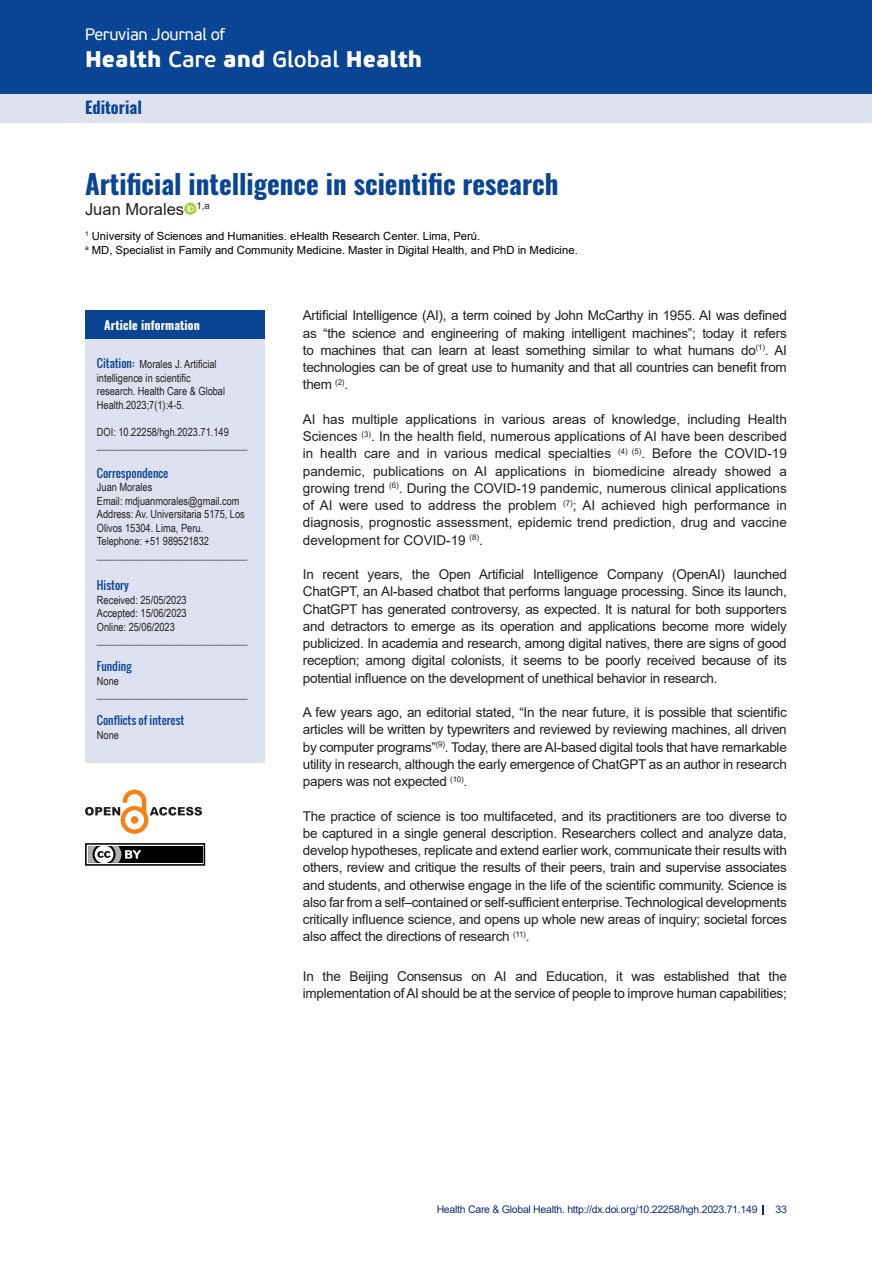
<style>
.page{position:relative;width:872px;height:1263px;background:#fff}
.page>*{position:absolute;margin:0;border:0;box-sizing:border-box;transform-origin:0 0}
.t1{font:700 27px "Oswald";color:#094594}
.t2{font:900 22.5px "PF Beau Sans Pro";color:#fff}
.t3{font:16.5px "PF Beau Sans Pro";letter-spacing:-.02em;color:#fff}
.t4{font:16.5px "Arial";color:#231f20}
.t5{font:700 16.5px "Oswald";color:#094594}
.TEXTO_GENERAL_OK{font:13.5px/17.2px "Arial";letter-spacing:-.02em;color:#231f20;text-align:justify}
.t6{font:700 12px "Oswald";letter-spacing:.01em;color:#fff}
.t7{font:11.25px/13.5px "Arial Narrow";color:#231f20}
.t8{font:11.25px "Arial";color:#000}
.t9{font:11.25px "Oswald";color:#094594}
.t10{font:10.5px "Arial";letter-spacing:-.025em;color:#0d3079}
.s1{font-weight:600}
.s2{font-family:"Oswald";color:#094594}
</style>
<div class="page">
<div style="left:0;top:0;width:872px;height:94px;background:#094594"></div>
<div style="left:0;top:94px;width:872px;height:29px;background:#dee1f0"></div>
<div style="left:85px;top:339px;width:179px;height:423px;background:#dee1f0"></div>
<div style="left:85px;top:310px;width:179px;height:29px;background:#094594"></div>
<svg style="left:85px;top:789px;width:117px;height:45px"></svg>
<div style="left:131px;top:816px;width:7px;height:8px;background:#f58212;border-radius:50%"></div>
<svg style="left:85px;top:843px;width:120px;height:23px"></svg>
<div style="left:88px;top:846px;width:114px;height:17px;background:#000"></div>
<svg style="left:88px;top:846px;width:53px;height:17px"></svg>
<svg style="left:184px;top:203px;width:13px;height:12px"></svg>
<p class="t3" style="left:85px;top:25px;width:142px">Peruvian Journal of</p>
<p class="t2" style="left:85px;top:45px;width:339px">Health <span class="s1">Care</span> and <span class="s1">Global</span> Health</p>
<p class="t5" style="left:85px;top:96px;width:58px">Editorial</p>
<p class="t1" style="left:85px;top:166px;width:475px">Artificial intelligence in scientific research</p>
<p class="t4" style="left:85px;top:198px;width:126px">Juan Morales <sup>1,a</sup></p>
<p class="t8" style="left:85px;top:228px;width:397px"><sup>1</sup> University of Sciences and Humanities. eHealth Research Center. Lima, Perú.</p>
<p class="t8" style="left:85px;top:242px;width:494px"><sup>a</sup> MD, Specialist in Family and Community Medicine. Master in Digital Health, and PhD in Medicine.</p>
<p class="t6" style="left:104px;top:317px;width:97px">Article information</p>
<p class="t7" style="left:97px;top:357px;width:130px"><span class="s2">Citation:</span> Morales J. Artificial intelligence in scientific research. Health Care &amp; Global<br>Health.2023;7(1):4-5.</p>
<p class="t7" style="left:97px;top:425px;width:133px">DOI: 10.22258/hgh.2023.71.149</p>
<p class="t7" style="left:97px;top:438px;width:152px">______________________________</p>
<p class="t9" style="left:97px;top:464px;width:73px">Correspondence</p>
<p class="t7" style="left:97px;top:480px;width:57px">Juan Morales</p>
<p class="t7" style="left:97px;top:494px;width:144px">Email: mdjuanmorales@gmail.com</p>
<p class="t7" style="left:97px;top:507px;width:149px">Address: Av. Universitaria 5175, Los<br>Olivos 15304. Lima, Peru.</p>
<p class="t7" style="left:97px;top:534px;width:114px">Telephone: +51 989521832</p>
<p class="t7" style="left:97px;top:548px;width:152px">______________________________</p>
<p class="t9" style="left:97px;top:577px;width:33px">History</p>
<p class="t7" style="left:97px;top:593px;width:91px">Received: 25/05/2023</p>
<p class="t7" style="left:97px;top:606px;width:91px">Accepted: 15/06/2023</p>
<p class="t7" style="left:97px;top:620px;width:79px">Online: 25/06/2023</p>
<p class="t7" style="left:97px;top:633px;width:152px">______________________________</p>
<p class="t9" style="left:97px;top:658px;width:36px">Funding</p>
<p class="t7" style="left:97px;top:674px;width:24px">None</p>
<p class="t7" style="left:97px;top:687px;width:152px">______________________________</p>
<p class="t9" style="left:97px;top:712px;width:89px">Conflicts of interest</p>
<p class="t7" style="left:97px;top:728px;width:24px">None</p>
<p class="TEXTO_GENERAL_OK" style="left:303px;top:307px;width:485px">Artificial Intelligence (AI), a term coined by John McCarthy in 1955. AI was defined as “the science and engineering of making intelligent machines”; today it refers to machines that can learn at least something similar to what humans do<sup>(1)</sup>. AI technologies can be of great use to humanity and that all countries can benefit from them <sup>(2)</sup>.</p>
<p class="TEXTO_GENERAL_OK" style="left:303px;top:410px;width:485px">AI has multiple applications in various areas of knowledge, including Health Sciences <sup>(3)</sup>. In the health field, numerous applications of AI have been described in health care and in various medical specialties <sup>(4)</sup> <sup>(5)</sup>. Before the COVID-19 pandemic, publications on AI applications in biomedicine already showed a growing trend <sup>(6)</sup>. During the COVID-19 pandemic, numerous clinical applications of AI were used to address the problem <sup>(7)</sup>; AI achieved high performance in diagnosis, prognostic assessment, epidemic trend prediction, drug and vaccine development for COVID-19 <sup>(8)</sup>.</p>
<p class="TEXTO_GENERAL_OK" style="left:303px;top:566px;width:485px">In recent years, the Open Artificial Intelligence Company (OpenAI) launched ChatGPT, an AI-based chatbot that performs language processing. Since its launch, ChatGPT has generated controversy, as expected. It is natural for both supporters and detractors to emerge as its operation and applications become more widely publicized. In academia and research, among digital natives, there are signs of good reception; among digital colonists, it seems to be poorly received because of its potential influence on the development of unethical behavior in research.</p>
<p class="TEXTO_GENERAL_OK" style="left:303px;top:704px;width:485px">A few years ago, an editorial stated, “In the near future, it is possible that scientific articles will be written by typewriters and reviewed by reviewing machines, all driven by computer programs”<sup>(9)</sup>. Today, there are AI-based digital tools that have remarkable utility in research, although the early emergence of ChatGPT as an author in research papers was not expected <sup>(10)</sup>.</p>
<p class="TEXTO_GENERAL_OK" style="left:303px;top:807px;width:485px">The practice of science is too multifaceted, and its practitioners are too diverse to be captured in a single general description. Researchers collect and analyze data, develop hypotheses, replicate and extend earlier work, communicate their results with others, review and critique the results of their peers, train and supervise associates and students, and otherwise engage in the life of the scientific community. Science is also far from a self–contained or self-sufficient enterprise. Technological developments critically influence science, and opens up whole new areas of inquiry; societal forces also affect the directions of research <sup>(11)</sup>.</p>
<p class="TEXTO_GENERAL_OK" style="left:303px;top:967px;width:485px;line-height:17.7px">In the Beijing Consensus on AI and Education, it was established that the implementation of AI should be at the service of people to improve human capabilities;</p>
<p class="t10" style="left:437px;top:1202px;width:322px">Health Care &amp; Global Health. http://dx.doi.org/10.22258/hgh.2023.71.149</p>
<p class="t10" style="left:775px;top:1202px;width:13px">33</p>
</div>
